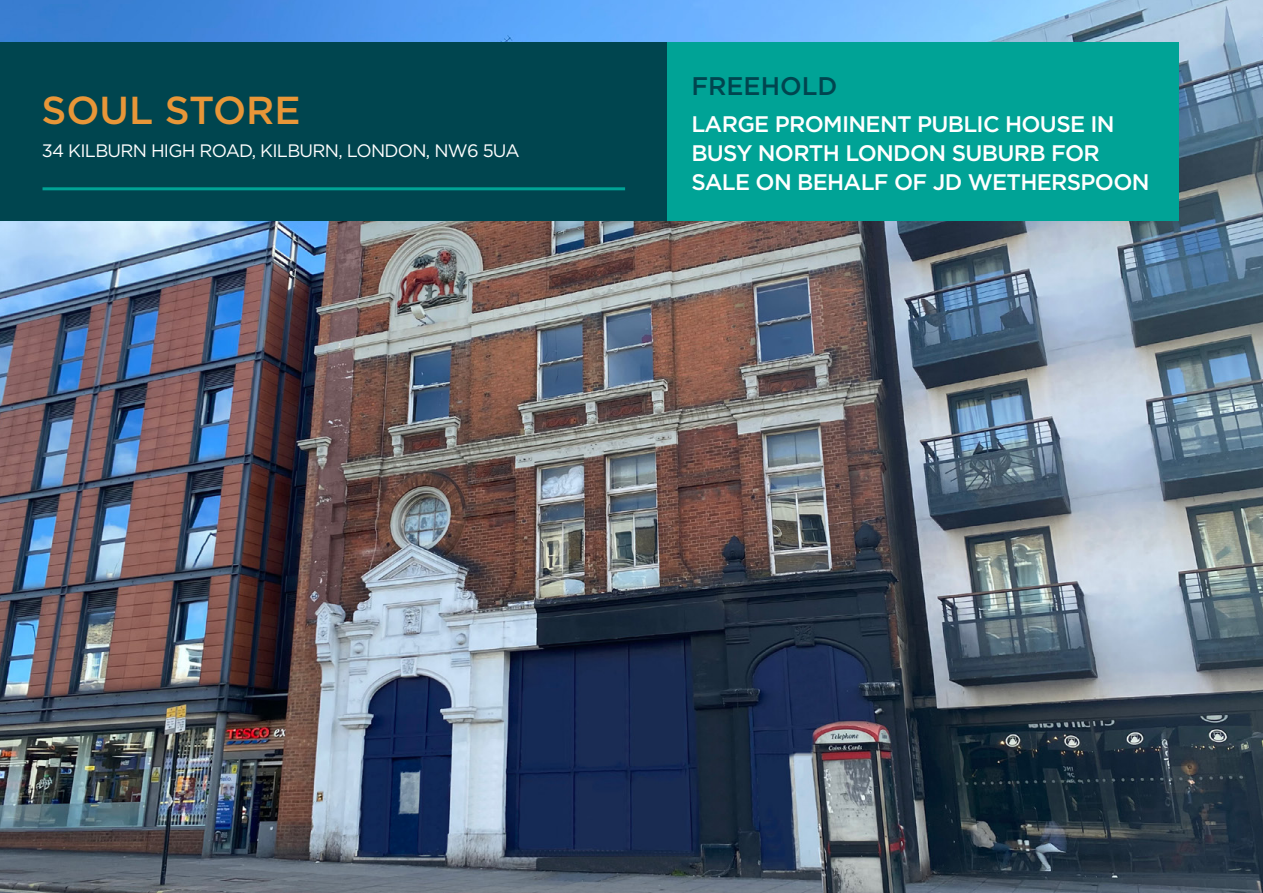
<style>
.page{position:relative;width:1263px;height:893px;background:#fff}
.page>*{position:absolute;margin:0;border:0;box-sizing:border-box;transform-origin:0 0}
.t1{font:500 39px "Gotham";color:#e89638}
.t2{font:500 25.5px "Gotham";color:#00454f}
.t3{font:500 22.5px/28.5px "Gotham";letter-spacing:-.03em;color:#fff}
.t4{font:18px "Gotham";letter-spacing:-.04em;color:#fff}
</style>
<div class="page">
<img style="left:0;top:0;width:1263px;height:893px">
<div style="left:0;top:43px;width:667px;height:178px;background:#00454f"></div>
<div style="left:667px;top:43px;width:511px;height:178px;background:#00a396"></div>
<hr style="left:43px;top:187px;width:582px;height:3px;background:#00a396">
<h1 class="t1" style="left:41px;top:87px;width:261px">SOUL STORE</h1>
<p class="t4" style="left:42px;top:141px;width:479px">34 KILBURN HIGH ROAD, KILBURN, LONDON, NW6 5UA</p>
<p class="t2" style="left:691px;top:71px;width:148px">FREEHOLD</p>
<p class="t3" style="left:691px;top:110px;width:460px">LARGE PROMINENT PUBLIC HOUSE IN<br>BUSY NORTH LONDON SUBURB FOR<br>SALE ON BEHALF OF JD WETHERSPOON</p>
</div>
